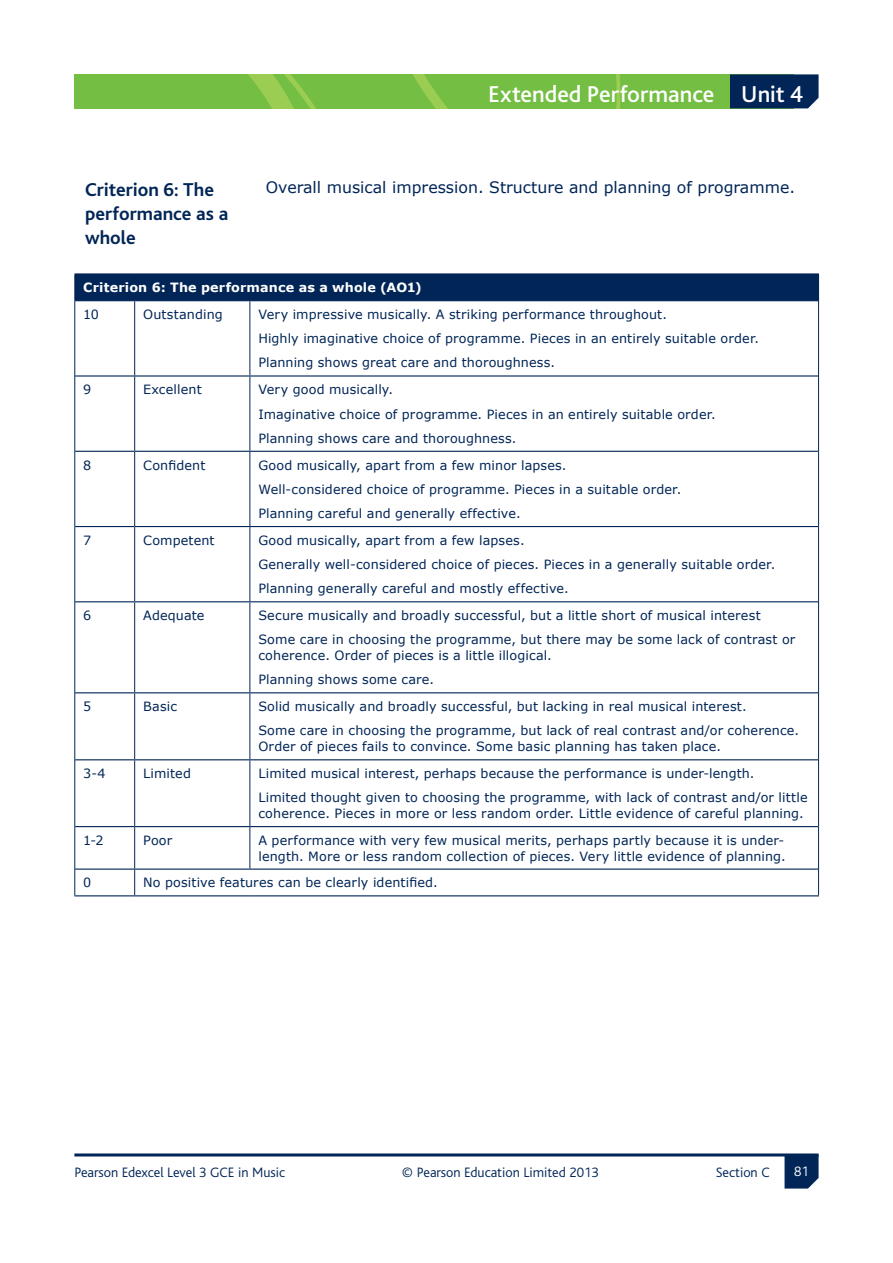
<style>
.page{position:relative;width:893px;height:1263px;background:#fff}
.page>*{position:absolute;margin:0;border:0;box-sizing:border-box;transform-origin:0 0}
.t1{font:500 24px "Bliss 2";color:#fff}
.t2{font:700 19.5px/24px "Bliss";color:#002556}
.t3{font:15.75px "Verdana";color:#002556}
.t4{font:300 14.25px "Bliss";color:#002556}
.t5{font:300 14.25px "Bliss";color:#fff}
.t6{font:12.75px/24.3px "Verdana";letter-spacing:.01em;color:#002556}
.t7{font:700 12.75px "Verdana";letter-spacing:.01em;color:#fff}
</style>
<div class="page">
<svg style="left:784px;top:1156px;width:35px;height:32px"></svg>
<hr style="left:74px;top:1153px;width:745px;height:3px;background:#002556">
<svg style="left:74px;top:74px;width:745px;height:34px;background:#69ae46"></svg>
<div style="left:75px;top:274px;width:744px;height:27px;background:#002556"></div>
<svg style="left:75px;top:301px;width:743px;height:594px"></svg>
<svg style="left:74px;top:274px;width:1px;height:27px"></svg>
<hr style="left:74px;top:273px;width:61px;height:1px;background:#002556">
<hr style="left:135px;top:273px;width:115px;height:1px;background:#002556">
<hr style="left:250px;top:273px;width:569px;height:1px;background:#002556">
<hr style="left:134px;top:301px;width:1px;height:74px;background:#002556">
<hr style="left:249px;top:301px;width:1px;height:74px;background:#002556">
<hr style="left:74px;top:301px;width:1px;height:75px;background:#002556">
<hr style="left:818px;top:301px;width:1px;height:75px;background:#002556">
<hr style="left:134px;top:377px;width:1px;height:74px;background:#002556">
<hr style="left:249px;top:377px;width:1px;height:74px;background:#002556">
<hr style="left:74px;top:376px;width:1px;height:75px;background:#002556">
<hr style="left:818px;top:376px;width:1px;height:75px;background:#002556">
<hr style="left:75px;top:375px;width:60px;height:2px;background:#002556">
<hr style="left:135px;top:375px;width:115px;height:2px;background:#002556">
<hr style="left:250px;top:375px;width:568px;height:2px;background:#002556">
<hr style="left:134px;top:452px;width:1px;height:74px;background:#002556">
<hr style="left:249px;top:452px;width:1px;height:74px;background:#002556">
<hr style="left:74px;top:451px;width:1px;height:75px;background:#002556">
<hr style="left:818px;top:451px;width:1px;height:75px;background:#002556">
<hr style="left:75px;top:451px;width:60px;height:1px;background:#002556">
<hr style="left:135px;top:451px;width:115px;height:1px;background:#002556">
<hr style="left:250px;top:451px;width:568px;height:1px;background:#002556">
<hr style="left:134px;top:527px;width:1px;height:74px;background:#002556">
<hr style="left:249px;top:527px;width:1px;height:74px;background:#002556">
<hr style="left:74px;top:526px;width:1px;height:76px;background:#002556">
<hr style="left:818px;top:526px;width:1px;height:76px;background:#002556">
<hr style="left:75px;top:526px;width:60px;height:1px;background:#002556">
<hr style="left:135px;top:526px;width:115px;height:1px;background:#002556">
<hr style="left:250px;top:526px;width:568px;height:1px;background:#002556">
<hr style="left:134px;top:602px;width:1px;height:90px;background:#002556">
<hr style="left:249px;top:602px;width:1px;height:90px;background:#002556">
<hr style="left:74px;top:602px;width:1px;height:91px;background:#002556">
<hr style="left:818px;top:602px;width:1px;height:91px;background:#002556">
<hr style="left:75px;top:601px;width:60px;height:1px;background:#002556">
<hr style="left:135px;top:601px;width:115px;height:1px;background:#002556">
<hr style="left:250px;top:601px;width:568px;height:1px;background:#002556">
<hr style="left:134px;top:693px;width:1px;height:66px;background:#002556">
<hr style="left:249px;top:693px;width:1px;height:66px;background:#002556">
<hr style="left:74px;top:693px;width:1px;height:67px;background:#002556">
<hr style="left:818px;top:693px;width:1px;height:67px;background:#002556">
<hr style="left:75px;top:692px;width:60px;height:1px;background:#002556">
<hr style="left:135px;top:692px;width:115px;height:1px;background:#002556">
<hr style="left:250px;top:692px;width:568px;height:1px;background:#002556">
<hr style="left:134px;top:760px;width:1px;height:66px;background:#002556">
<hr style="left:249px;top:760px;width:1px;height:66px;background:#002556">
<hr style="left:74px;top:760px;width:1px;height:67px;background:#002556">
<hr style="left:818px;top:760px;width:1px;height:67px;background:#002556">
<hr style="left:75px;top:759px;width:60px;height:1px;background:#002556">
<hr style="left:135px;top:759px;width:115px;height:1px;background:#002556">
<hr style="left:250px;top:759px;width:568px;height:1px;background:#002556">
<hr style="left:134px;top:827px;width:1px;height:41px;background:#002556">
<hr style="left:249px;top:827px;width:1px;height:41px;background:#002556">
<hr style="left:74px;top:827px;width:1px;height:42px;background:#002556">
<hr style="left:818px;top:827px;width:1px;height:42px;background:#002556">
<hr style="left:75px;top:826px;width:60px;height:1px;background:#002556">
<hr style="left:135px;top:826px;width:115px;height:1px;background:#002556">
<hr style="left:250px;top:826px;width:568px;height:1px;background:#002556">
<svg style="left:134px;top:870px;width:1px;height:25px"></svg>
<svg style="left:818px;top:869px;width:1px;height:26px"></svg>
<svg style="left:74px;top:869px;width:1px;height:26px"></svg>
<hr style="left:75px;top:868px;width:60px;height:2px;background:#002556">
<hr style="left:135px;top:868px;width:115px;height:2px;background:#002556">
<hr style="left:250px;top:868px;width:568px;height:2px;background:#002556">
<hr style="left:74px;top:895px;width:61px;height:1px;background:#002556">
<hr style="left:135px;top:895px;width:115px;height:1px;background:#002556">
<hr style="left:250px;top:895px;width:569px;height:1px;background:#002556">
<h1 class="t1" style="left:488px;top:80px;width:317px">Extended Performance Unit 4</h1>
<h2 class="t2" style="left:85px;top:178px;width:145px">Criterion 6: The performance as a whole</h2>
<p class="t3" style="left:266px;top:177px;width:531px">Overall musical impression. Structure and planning of programme.</p>
<p class="t7" style="left:83px;top:279px;width:340px">Criterion 6: The performance as a whole (AO1)</p>
<p class="t6" style="left:83px;top:302px;width:17px">10</p>
<p class="t6" style="left:143px;top:302px;width:81px">Outstanding</p>
<p class="t6" style="left:258px;top:302px;width:502px">Very impressive musically. A striking performance throughout.<br>Highly imaginative choice of programme. Pieces in an entirely suitable order.<br>Planning shows great care and thoroughness.</p>
<p class="t6" style="left:83px;top:377px;width:10px">9</p>
<p class="t6" style="left:143px;top:377px;width:60px">Excellent</p>
<p class="t6" style="left:258px;top:377px;width:459px">Very good musically.<br>Imaginative choice of programme. Pieces in an entirely suitable order.<br>Planning shows care and thoroughness.</p>
<p class="t6" style="left:83px;top:452px;width:10px">8</p>
<p class="t6" style="left:143px;top:452px;width:64px">Confident</p>
<p class="t6" style="left:258px;top:452px;width:424px">Good musically, apart from a few minor lapses.<br>Well-considered choice of programme. Pieces in a suitable order.<br>Planning careful and generally effective.</p>
<p class="t6" style="left:83px;top:528px;width:10px">7</p>
<p class="t6" style="left:143px;top:528px;width:73px">Competent</p>
<p class="t6" style="left:258px;top:528px;width:518px">Good musically, apart from a few lapses.<br>Generally well-considered choice of pieces. Pieces in a generally suitable order.<br>Planning generally careful and mostly effective.</p>
<p class="t6" style="left:83px;top:603px;width:10px">6</p>
<p class="t6" style="left:143px;top:603px;width:63px">Adequate</p>
<p class="t6" style="left:258px;top:603px;width:538px">Secure musically and broadly successful, but a little short of musical interest<br>Some care in choosing the programme, but there may be some lack of contrast or</p>
<p class="t6" style="left:258px;top:643px;width:295px">coherence. Order of pieces is a little illogical.<br>Planning shows some care.</p>
<p class="t6" style="left:83px;top:694px;width:10px">5</p>
<p class="t6" style="left:143px;top:694px;width:35px">Basic</p>
<p class="t6" style="left:258px;top:694px;width:542px">Solid musically and broadly successful, but lacking in real musical interest.<br>Some care in choosing the programme, but lack of real contrast and/or coherence.</p>
<p class="t6" style="left:258px;top:734px;width:464px">Order of pieces fails to convince. Some basic planning has taken place.</p>
<p class="t6" style="left:83px;top:761px;width:24px">3-4</p>
<p class="t6" style="left:143px;top:761px;width:49px">Limited</p>
<p class="t6" style="left:258px;top:761px;width:551px">Limited musical interest, perhaps because the performance is under-length.<br>Limited thought given to choosing the programme, with lack of contrast and/or little</p>
<p class="t6" style="left:258px;top:801px;width:547px">coherence. Pieces in more or less random order. Little evidence of careful planning.</p>
<p class="t6" style="left:83px;top:828px;width:22px">1-2</p>
<p class="t6" style="left:143px;top:828px;width:31px">Poor</p>
<p class="t6" style="left:258px;top:832px;width:529px;line-height:15.8px">A performance with very few musical merits, perhaps partly because it is under&shy;length. More or less random collection of pieces. Very little evidence of planning.</p>
<p class="t6" style="left:83px;top:870px;width:10px">0</p>
<p class="t6" style="left:143px;top:870px;width:296px">No positive features can be clearly identified.</p>
<p class="t4" style="left:74px;top:1164px;width:212px">Pearson Edexcel Level 3 GCE in Music</p>
<p class="t4" style="left:402px;top:1164px;width:198px">© Pearson Education Limited 2013</p>
<p class="t4" style="left:716px;top:1164px;width:55px">Section C</p>
<p class="t5" style="left:794px;top:1164px;width:16px">81</p>
</div>
